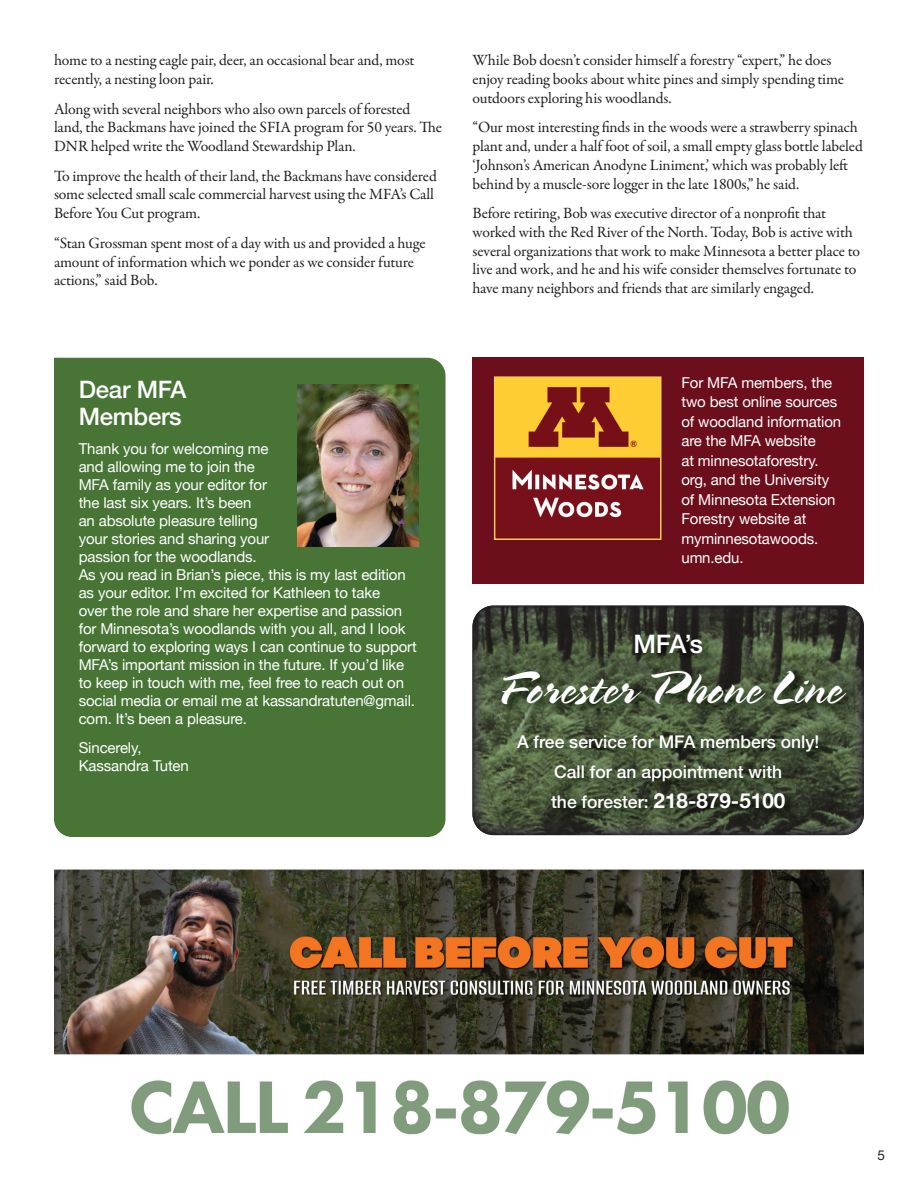
<style>
.page{position:relative;width:918px;height:1188px;background:#fff}
.page>*{position:absolute;margin:0;border:0;box-sizing:border-box;transform-origin:0 0}
.t1{font:47.7px "Spring LP Std";color:#fff}
.t2{font:500 25.5px "Helvetica Neue";color:#fff}
.t3{font:500 24px/27px "Helvetica Neue";letter-spacing:-.01em;color:#fff}
.t4{font:500 17.55px/30.2px "Helvetica Neue";color:#fff;text-align:center}
.t5{font:15.75px/18.8px "Garamond Premr Pro";letter-spacing:-.01em;color:#231f20}
.t6{font:15px/18px "Helvetica Neue";letter-spacing:-.01em;color:#fff}
.t7{font:13.5px "Helvetica Neue";color:#231f20}
.s1{font-weight:700;font-size:20.7px}
</style>
<div class="page">
<img style="left:54px;top:869px;width:810px;height:266px">
<div style="left:54px;top:358px;width:392px;height:479px;background:#487536"></div>
<div style="left:472px;top:357px;width:392px;height:227px;background:#6d0e1c"></div>
<img style="left:497px;top:379px;width:162px;height:158px">
<div style="left:494px;top:376px;width:168px;height:164px;border:2px solid #f8cd53"></div>
<img style="left:473px;top:606px;width:390px;height:228px">
<img style="left:498px;top:631px;width:361px;height:191px">
<img style="left:297px;top:385px;width:121px;height:162px">
<p class="t5" style="left:54px;top:51px;width:362px">home to a nesting eagle pair, deer, an occasional bear and, most recently, a nesting loon pair.</p>
<p class="t5" style="left:54px;top:100px;width:390px">Along with several neighbors who also own parcels of forested land, the Backmans have joined the SFIA program for 50 years. The<br>DNR helped write the Woodland Stewardship Plan.</p>
<p class="t5" style="left:54px;top:167px;width:384px">To improve the health of their land, the Backmans have considered some selected small scale commercial harvest using the MFA’s Call<br>Before You Cut program.</p>
<p class="t5" style="left:54px;top:234px;width:373px">“Stan Grossman spent most of a day with us and provided a huge amount of information which we ponder as we consider future actions,” said Bob.</p>
<p class="t5" style="left:472px;top:51px;width:373px">While Bob doesn’t consider himself a forestry “expert,” he does enjoy reading books about white pines and simply spending time outdoors exploring his woodlands.</p>
<p class="t5" style="left:472px;top:118px;width:392px">“Our most interesting finds in the woods were a strawberry spinach plant and, under a half foot of soil, a small empty glass bottle labeled ‘Johnson’s American Anodyne Liniment,’ which was probably left behind by a muscle-sore logger in the late 1800s,” he said.</p>
<p class="t5" style="left:472px;top:204px;width:389px">Before retiring, Bob was executive director of a nonprofit that worked with the Red River of the North. Today, Bob is active with several organizations that work to make Minnesota a better place to live and work, and he and his wife consider themselves fortunate to have many neighbors and friends that are similarly engaged.</p>
<h3 class="t3" style="left:79px;top:375px;width:109px">Dear MFA<br>Members</h3>
<p class="t6" style="left:79px;top:441px;width:340px">Thank you for welcoming me<br>and allowing me to join the<br>MFA family as your editor for<br>the last six years. It’s been<br>an absolute pleasure telling<br>your stories and sharing your<br>passion for the woodlands.<br>As you read in Brian’s piece, this is my last edition as your editor. I’m excited for Kathleen to take<br>over the role and share her expertise and passion for Minnesota’s woodlands with you all, and I look forward to exploring ways I can continue to support MFA’s important mission in the future. If you’d like to keep in touch with me, feel free to reach out on social media or email me at kassandratuten@gmail. com. It’s been a pleasure.</p>
<p class="t6" style="left:79px;top:740px;width:112px">Sincerely,<br>Kassandra Tuten</p>
<p class="t6" style="left:681px;top:374px;width:161px;line-height:19.5px">For MFA members, the two best online sources of woodland information are the MFA website<br>at minnesotaforestry. org, and the University of Minnesota Extension<br>Forestry website at myminnesotawoods. umn.edu.</p>
<h2 class="t2" style="left:633px;top:623px;width:71px">MFA’s</h2>
<h1 class="t1" style="left:495px;top:661px;width:349px">Forester Phone Line</h1>
<p class="t4" style="left:517px;top:725px;width:304px">A free service for MFA members only!<br>Call for an appointment with<br>the forester: <span class="s1">218-879-5100</span></p>
<p class="t7" style="left:878px;top:1146px;width:9px">5</p>
</div>
